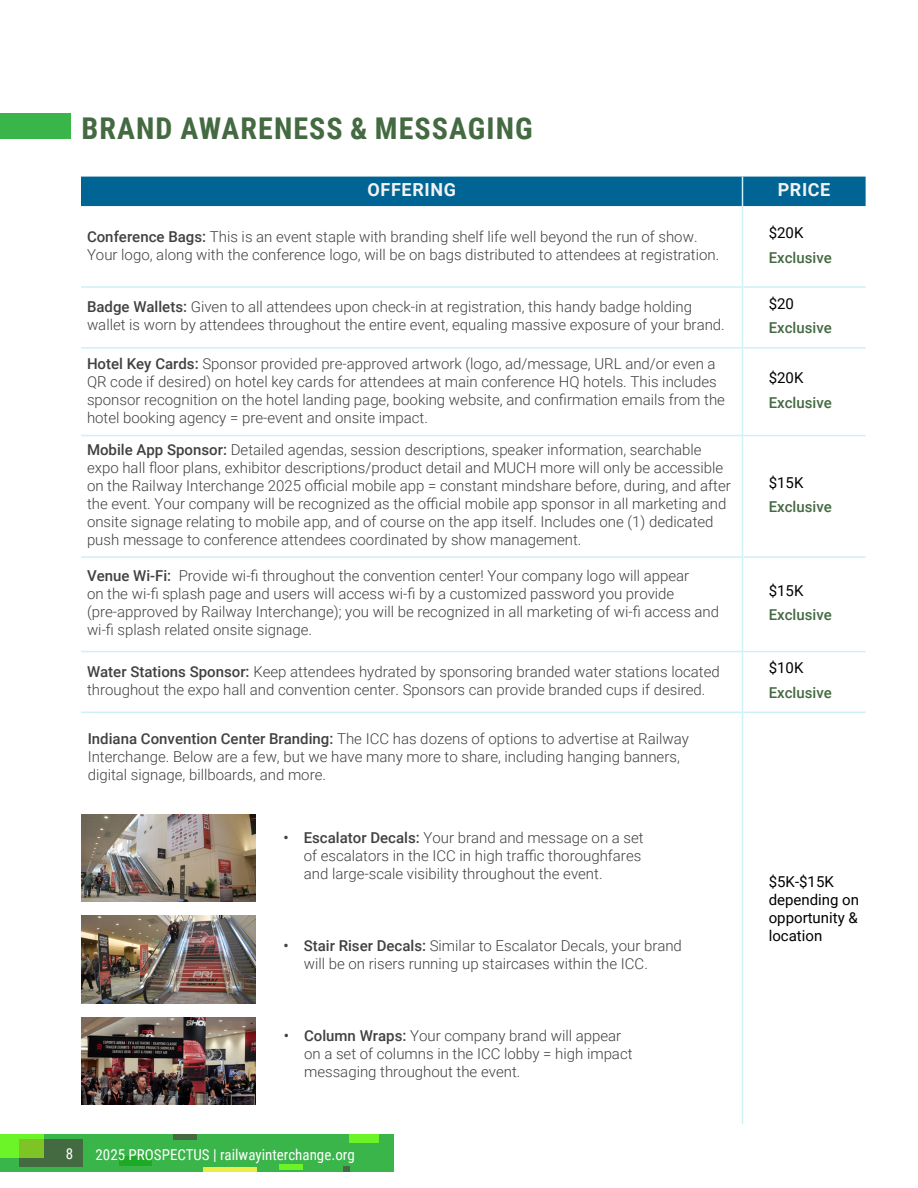
<style>
.page{position:relative;width:918px;height:1188px;background:#fff}
.page>*{position:absolute;margin:0;border:0;box-sizing:border-box;transform-origin:0 0}
.t1{font:700 30px "Roboto Condensed";letter-spacing:.035em;color:#446a42}
.t2{font:700 18px "Roboto";letter-spacing:.035em;color:#f3f2f3}
.t3{font:300 15px/18px "Roboto";color:#414042}
.t4{font:15px/18px "Roboto";color:#000}
.t5{font:500 15px "Roboto";color:#446a42}
.t6{font:15px "Roboto Condensed";color:#fff}
.s1{font-weight:500}
</style>
<div class="page">
<div style="left:0;top:1134px;width:393px;height:38px;background:#3ab54a"></div>
<div style="left:19px;top:1139px;width:64px;height:28px;background:#446a42"></div>
<svg style="left:0;top:1134px;width:43px;height:24px"></svg>
<div style="left:349px;top:1134px;width:29px;height:9px;background:#6cf428"></div>
<div style="left:119px;top:1156px;width:33px;height:9px;background:#1ea926"></div>
<div style="left:279px;top:1164px;width:24px;height:6px;background:#6cf428"></div>
<div style="left:173px;top:1134px;width:24px;height:6px;background:#446a42"></div>
<svg style="left:344px;top:1166px;width:6px;height:6px"></svg>
<div style="left:203px;top:1167px;width:54px;height:5px;background:#eeec46"></div>
<div style="left:81px;top:177px;width:785px;height:29px;background:#006594"></div>
<hr style="left:742px;top:206px;width:1px;height:80px;background:#ccf1f8">
<hr style="left:742px;top:288px;width:1px;height:59px;background:#ccf1f8">
<hr style="left:742px;top:349px;width:1px;height:86px;background:#ccf1f8">
<hr style="left:742px;top:436px;width:1px;height:120px;background:#ccf1f8">
<hr style="left:742px;top:558px;width:1px;height:93px;background:#ccf1f8">
<hr style="left:742px;top:652px;width:1px;height:60px;background:#ccf1f8">
<hr style="left:742px;top:713px;width:1px;height:411px;background:#ccf1f8">
<hr style="left:81px;top:286px;width:661px;height:2px;background:#ccf1f8">
<hr style="left:742px;top:286px;width:124px;height:2px;background:#ccf1f8">
<hr style="left:81px;top:347px;width:661px;height:2px;background:#ccf1f8">
<hr style="left:742px;top:347px;width:124px;height:2px;background:#ccf1f8">
<hr style="left:81px;top:435px;width:661px;height:1px;background:#ccf1f8">
<hr style="left:742px;top:435px;width:124px;height:1px;background:#ccf1f8">
<hr style="left:81px;top:556px;width:661px;height:2px;background:#ccf1f8">
<hr style="left:742px;top:556px;width:124px;height:2px;background:#ccf1f8">
<hr style="left:81px;top:651px;width:661px;height:1px;background:#ccf1f8">
<hr style="left:742px;top:651px;width:124px;height:1px;background:#ccf1f8">
<hr style="left:81px;top:712px;width:661px;height:1px;background:#ccf1f8">
<hr style="left:742px;top:712px;width:124px;height:1px;background:#ccf1f8">
<img style="left:81px;top:916px;width:175px;height:87px">
<img style="left:81px;top:1017px;width:175px;height:88px">
<img style="left:81px;top:814px;width:175px;height:88px">
<div style="left:0;top:114px;width:70px;height:25px;background:#3ab54a"></div>
<h1 class="t1" style="left:82px;top:108px;width:453px">BRAND AWARENESS &amp; MESSAGING</h1>
<p class="t2" style="left:368px;top:177px;width:90px">OFFERING</p>
<p class="t2" style="left:778px;top:177px;width:54px">PRICE</p>
<p class="t3" style="left:87px;top:227px;width:634px"><span class="s1">Conference Bags:</span> This is an event staple with branding shelf life well beyond the run of show.<br>Your logo, along with the conference logo, will be on bags distributed to attendees at registration.</p>
<p class="t4" style="left:769px;top:223px;width:36px">$20K</p>
<p class="t5" style="left:769px;top:247px;width:65px">Exclusive</p>
<p class="t3" style="left:87px;top:298px;width:639px"><span class="s1">Badge Wallets:</span> Given to all attendees upon check-in at registration, this handy badge holding wallet is worn by attendees throughout the entire event, equaling massive exposure of your brand.</p>
<p class="t4" style="left:769px;top:294px;width:27px">$20</p>
<p class="t5" style="left:769px;top:318px;width:65px">Exclusive</p>
<p class="t3" style="left:87px;top:354px;width:640px"><span class="s1">Hotel Key Cards:</span> Sponsor provided pre-approved artwork (logo, ad/message, URL and/or even a QR code if desired) on hotel key cards for attendees at main conference HQ hotels. This includes sponsor recognition on the hotel landing page, booking website, and confirmation emails from the hotel booking agency = pre-event and onsite impact.</p>
<p class="t3" style="left:87px;top:440px;width:645px"><span class="s1">Mobile App Sponsor:</span> Detailed agendas, session descriptions, speaker information, searchable expo hall floor plans, exhibitor descriptions/product detail and MUCH more will only be accessible on the Railway Interchange 2025 official mobile app = constant mindshare before, during, and after the event. Your company will be recognized as the official mobile app sponsor in all marketing and onsite signage relating to mobile app, and of course on the app itself. Includes one (1) dedicated push message to conference attendees coordinated by show management.</p>
<p class="t3" style="left:87px;top:566px;width:634px"><span class="s1">Venue Wi-Fi:</span> Provide wi-fi throughout the convention center! Your company logo will appear<br>on the wi-fi splash page and users will access wi-fi by a customized password you provide (pre-approved by Railway Interchange); you will be recognized in all marketing of wi-fi access and wi-fi splash related onsite signage.</p>
<p class="t4" style="left:769px;top:368px;width:36px">$20K</p>
<p class="t5" style="left:769px;top:392px;width:65px">Exclusive</p>
<p class="t4" style="left:769px;top:473px;width:36px">$15K</p>
<p class="t5" style="left:769px;top:496px;width:65px">Exclusive</p>
<p class="t4" style="left:769px;top:581px;width:36px">$15K</p>
<p class="t5" style="left:769px;top:604px;width:65px">Exclusive</p>
<p class="t3" style="left:87px;top:662px;width:634px"><span class="s1">Water Stations Sponsor:</span> Keep attendees hydrated by sponsoring branded water stations located throughout the expo hall and convention center. Sponsors can provide branded cups if desired.</p>
<p class="t4" style="left:769px;top:658px;width:36px">$10K</p>
<p class="t5" style="left:769px;top:682px;width:65px">Exclusive</p>
<p class="t3" style="left:88px;top:729px;width:603px"><span class="s1">Indiana Convention Center Branding:</span> The ICC has dozens of options to advertise at Railway<br>Interchange. Below are a few, but we have many more to share, including hanging banners, digital signage, billboards, and more.</p>
<p class="t3" style="left:304px;top:828px;width:341px;text-indent:-20px"><span class="s1">• Escalator Decals:</span> Your brand and message on a set of escalators in the ICC in high traffic thoroughfares and large-scale visibility throughout the event.</p>
<p class="t3" style="left:304px;top:936px;width:380px;text-indent:-20px"><span class="s1">• Stair Riser Decals:</span> Similar to Escalator Decals, your brand will be on risers running up staircases within the ICC.</p>
<p class="t3" style="left:304px;top:1026px;width:330px;text-indent:-20px"><span class="s1">• Column Wraps:</span> Your company brand will appear on a set of columns in the ICC lobby = high impact messaging throughout the event.</p>
<p class="t6" style="left:66px;top:1143px;width:9px">8</p>
<p class="t6" style="left:96px;top:1144px;width:261px">2025 PROSPECTUS | railwayinterchange.org</p>
<p class="t4" style="left:769px;top:872px;width:92px">$5K-$15K depending on opportunity &amp; location</p>
</div>
